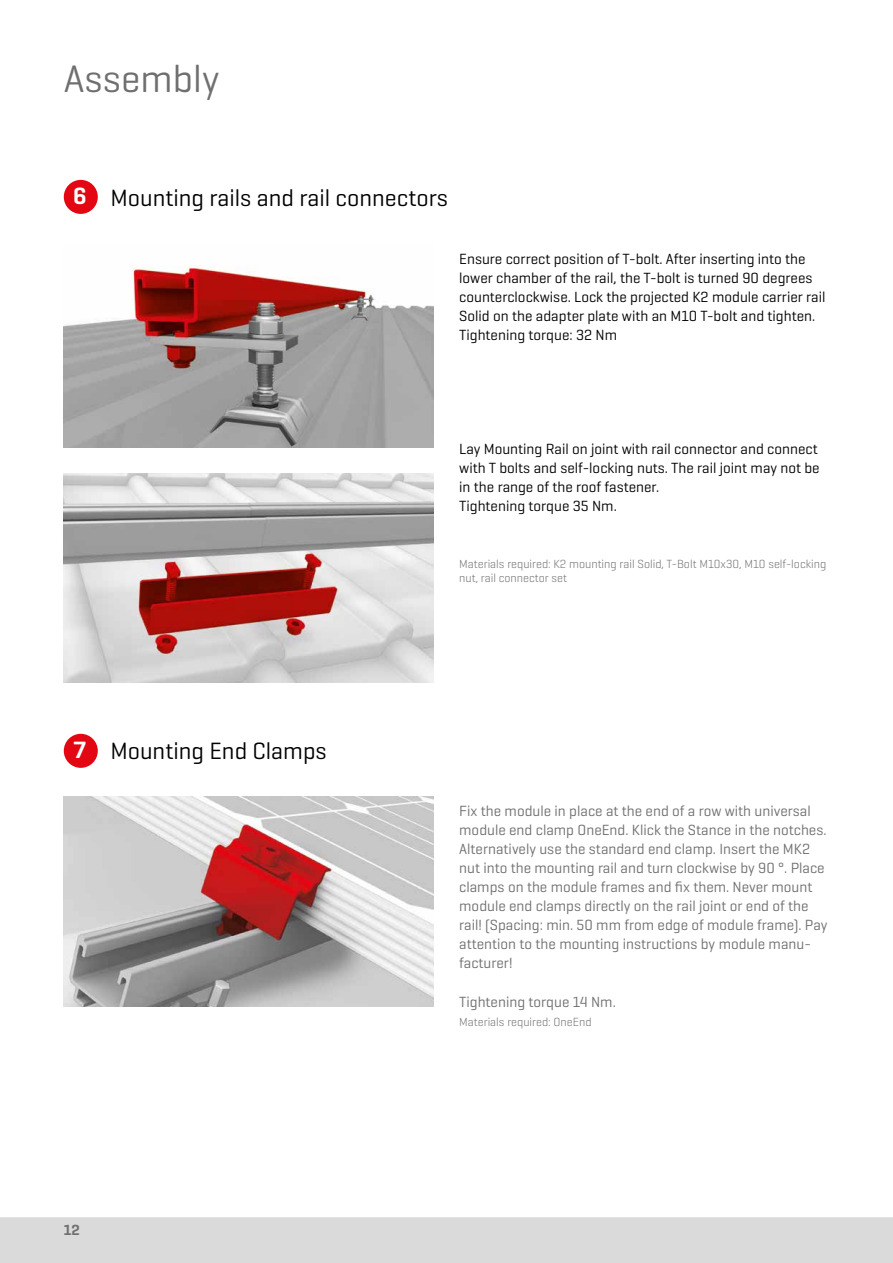
<style>
.page{position:relative;width:893px;height:1263px;background:#fff}
.page>*{position:absolute;margin:0;border:0;box-sizing:border-box;transform-origin:0 0}
.t1{font:39px "K2 Geogrotesque";color:#706f6f}
.t2{font:24px "K2 Geogrotesque";color:#000}
.t3{font:15px/19px "K2 Geogrotesque";color:#706f6f}
.t4{font:15px/19px "K2 Geogrotesque";color:#000}
.t5{font:600 15px "K2 Geogrotesque";color:#706f6f}
.t6{font:300 12px/13.5px "K2 Geogrotesque";color:#706f6f}
.s1{font-weight:600;color:#fff}
</style>
<div class="page">
<div style="left:0;top:1217px;width:893px;height:46px;background:#dadada"></div>
<div style="left:64px;top:734px;width:34px;height:34px;background:#e30613;border-radius:50%"></div>
<img style="left:64px;top:797px;width:370px;height:209px">
<div style="left:64px;top:180px;width:34px;height:34px;background:#e30613;border-radius:50%"></div>
<img style="left:64px;top:265px;width:370px;height:183px">
<img style="left:64px;top:473px;width:370px;height:210px">
<h1 class="t1" style="left:64px;top:55px;width:157px">Assembly</h1>
<h2 class="t2" style="left:73px;top:183px;width:376px"><span class="s1">6</span> Mounting rails and rail connectors</h2>
<p class="t4" style="left:459px;top:248px;width:368px">Ensure correct position of T-bolt. After inserting into the lower chamber of the rail, the T-bolt is turned 90 degrees counterclockwise. Lock the projected K2 module carrier rail Solid on the adapter plate with an M10 T-bolt and tighten.<br>Tightening torque: 32 Nm</p>
<p class="t4" style="left:459px;top:439px;width:362px">Lay Mounting Rail on joint with rail connector and connect with T bolts and self-locking nuts. The rail joint may not be in the range of the roof fastener.<br>Tightening torque 35 Nm.</p>
<p class="t6" style="left:459px;top:557px;width:369px">Materials required: K2 mounting rail Solid, T-Bolt M10x30, M10 self-locking nut, rail connector set</p>
<h2 class="t2" style="left:74px;top:736px;width:255px"><span class="s1">7</span> Mounting End Clamps</h2>
<p class="t3" style="left:459px;top:801px;width:370px">Fix the module in place at the end of a row with universal module end clamp OneEnd. Klick the Stance in the notches.<br>Alternatively use the standard end clamp. Insert the MK2 nut into the mounting rail and turn clockwise by 90 °. Place clamps on the module frames and fix them. Never mount module end clamps directly on the rail joint or end of the rail! (Spacing: min. 50 mm from edge of module frame). Pay attention to the mounting instructions by module manu&shy;facturer!</p>
<p class="t3" style="left:459px;top:991px;width:158px">Tightening torque 14 Nm.</p>
<p class="t6" style="left:459px;top:1014px;width:134px">Materials required: OneEnd</p>
<p class="t5" style="left:64px;top:1221px;width:18px">12</p>
</div>
